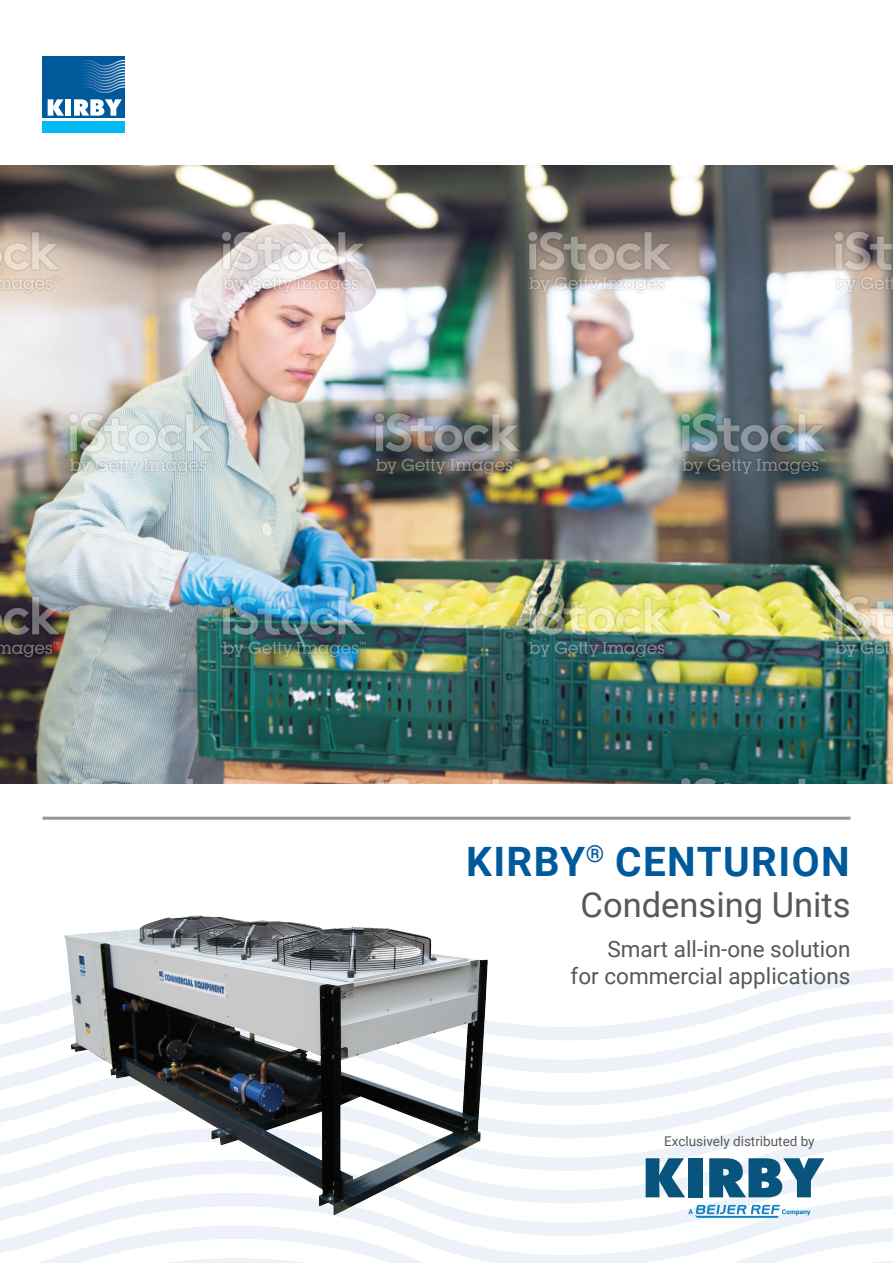
<style>
.page{position:relative;width:893px;height:1263px;background:#fff}
.page>*{position:absolute;margin:0;border:0;box-sizing:border-box;transform-origin:0 0}
.t1{font:700 40.5px "Roboto";letter-spacing:.035em;color:#00599b}
.t2{font:34.5px "Roboto";color:#57585a}
.t3{font:22.5px/27px "Roboto";color:#57585a;text-align:right}
.t4{font:13.5px "Roboto";color:#57585a}
</style>
<div class="page">
<img style="left:0;top:166px;width:893px;height:617px">
<svg style="left:0;top:1242px;width:893px;height:21px"></svg>
<svg style="left:0;top:1209px;width:893px;height:33px"></svg>
<svg style="left:0;top:1177px;width:893px;height:32px"></svg>
<svg style="left:0;top:1144px;width:893px;height:33px"></svg>
<svg style="left:0;top:1112px;width:893px;height:32px"></svg>
<svg style="left:0;top:1079px;width:893px;height:33px"></svg>
<svg style="left:0;top:967px;width:893px;height:112px"></svg>
<hr style="left:43px;top:817px;width:807px;height:3px;background:#939598">
<svg style="left:688px;top:1205px;width:122px;height:12px"></svg>
<hr style="left:698px;top:1216px;width:80px;height:1px;background:#1083c6">
<svg style="left:646px;top:1158px;width:39px;height:39px;background:#4a82a0"></svg>
<div style="left:688px;top:1158px;width:15px;height:39px;background:#08547d"></div>
<svg style="left:709px;top:1158px;width:115px;height:39px"></svg>
<div style="left:43px;top:56px;width:82px;height:62px;background:#00599b"></div>
<div style="left:43px;top:121px;width:82px;height:12px;background:#00baf1"></div>
<svg style="left:48px;top:99px;width:16px;height:17px"></svg>
<div style="left:65px;top:99px;width:6px;height:17px;background:#fff"></div>
<svg style="left:74px;top:59px;width:51px;height:57px"></svg>
<img style="left:47px;top:915px;width:456px;height:313px">
<h1 class="t1" style="left:466px;top:833px;width:385px">KIRBY<sup>®</sup> CENTURION</h1>
<h2 class="t2" style="left:581px;top:880px;width:271px">Condensing Units</h2>
<p class="t3" style="left:571px;top:934px;width:281px">Smart all-in-one solution<br>for commercial applications</p>
<p class="t4" style="left:664px;top:1132px;width:152px">Exclusively distributed by</p>
</div>
